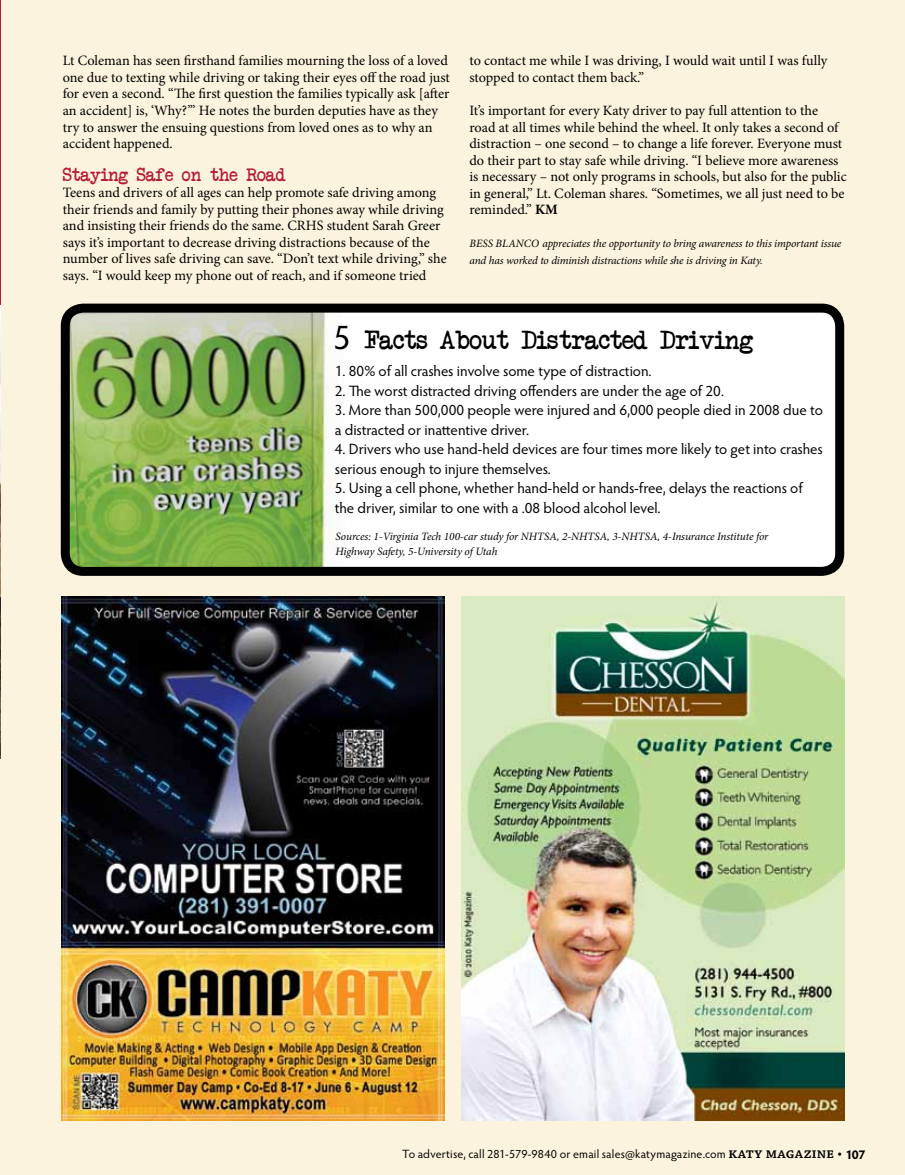
<style>
.page{position:relative;width:905px;height:1175px;background:#fff}
.page>*{position:absolute;margin:0;border:0;box-sizing:border-box;transform-origin:0 0}
.t1{font:25.5px "Another Typewriter";letter-spacing:-.01em;color:#000}
.t2{font:18px "Another Typewriter";letter-spacing:-.01em;color:#b41a30}
.t3{font:15px/19.5px "Hypatia Sans Pro";color:#000}
.t4{font:14.25px/16.5px "Minion Pro";color:#000}
.t5{font:12px "Hypatia Sans Pro";letter-spacing:.015em;color:#000}
.t6{font:italic 11.25px/16.5px "Minion Pro";letter-spacing:-.01em;color:#000}
.s1{font-weight:700}
.s2{font-family:"Hypatia Sans Pro";font-size:34.5px}
.s3{font-family:"Chaparral Pro";font-weight:600;font-size:15px}
.s4{font-family:"Chaparral Pro";font-size:15px}
.s5{font-weight:700;font-size:12.75px}
</style>
<div class="page">
<div style="left:0;top:0;width:904px;height:1174px;background:#fcf3de"></div>
<hr style="left:0;top:0;width:1px;height:312px;background:#b41a30">
<img style="left:0;top:310px;width:1px;height:448px">
<div style="left:65px;top:308px;width:774px;height:263px;background:#fff;border-radius:18px"></div>
<img style="left:71px;top:313px;width:259px;height:253px">
<div style="left:61px;top:303px;width:783px;height:273px;border:9px solid #000;border-radius:18px"></div>
<img style="left:461px;top:597px;width:383px;height:523px">
<img style="left:61px;top:596px;width:383px;height:524px">
<p class="t4" style="left:63px;top:53px;width:388px">Lt Coleman has seen firsthand families mourning the loss of a loved one due to texting while driving or taking their eyes off the road just for even a second. “The first question the families typically ask [after an accident] is, ‘Why?’” He notes the burden deputies have as they try to answer the ensuing questions from loved ones as to why an accident happened.</p>
<p class="t2" style="left:63px;top:163px;width:225px">Staying Safe on the Road</p>
<p class="t4" style="left:63px;top:184px;width:385px">Teens and drivers of all ages can help promote safe driving among their friends and family by putting their phones away while driving and insisting their friends do the same. CRHS student Sarah Greer says it’s important to decrease driving distractions because of the number of lives safe driving can save. “Don’t text while driving,” she says. “I would keep my phone out of reach, and if someone tried</p>
<p class="t4" style="left:469px;top:53px;width:359px">to contact me while I was driving, I would wait until I was fully stopped to contact them back.”</p>
<p class="t4" style="left:469px;top:102px;width:379px">It’s important for every Katy driver to pay full attention to the road at all times while behind the wheel. It only takes a second of distraction – one second – to change a life forever. Everyone must do their part to stay safe while driving. “I believe more awareness is necessary – not only programs in schools, but also for the public in general,” Lt. Coleman shares. “Sometimes, we all just need to be reminded.” <span class="s1">KM</span></p>
<p class="t6" style="left:469px;top:235px;width:373px">BESS BLANCO appreciates the opportunity to bring awareness to this important issue and has worked to diminish distractions while she is driving in Katy.</p>
<h1 class="t1" style="left:333px;top:323px;width:421px"><span class="s2">5</span> Facts About Distracted Driving</h1>
<p class="t3" style="left:335px;top:361px;width:318px">1. 80% of all crashes involve some type of distraction.</p>
<p class="t3" style="left:335px;top:380px;width:391px">2. The worst distracted driving offenders are under the age of 20.</p>
<p class="t3" style="left:335px;top:400px;width:489px">3. More than 500,000 people were injured and 6,000 people died in 2008 due to a distracted or inattentive driver.</p>
<p class="t3" style="left:335px;top:439px;width:489px">4. Drivers who use hand-held devices are four times more likely to get into crashes serious enough to injure themselves.</p>
<p class="t3" style="left:335px;top:478px;width:469px">5. Using a cell phone, whether hand-held or hands-free, delays the reactions of the driver, similar to one with a .08 blood alcohol level.</p>
<p class="t6" style="left:335px;top:528px;width:434px;line-height:15.8px">Sources: 1-Virginia Tech 100-car study for NHTSA, 2-NHTSA, 3-NHTSA, 4-Insurance Institute for<br>Highway Safety, 5-University of Utah</p>
<p class="t5" style="left:402px;top:1146px;width:465px">To advertise, call 281-579-9840 or email sales@katymagazine.com <span class="s3">katy magazine</span> <span class="s4">•</span> <span class="s5">107</span></p>
</div>
